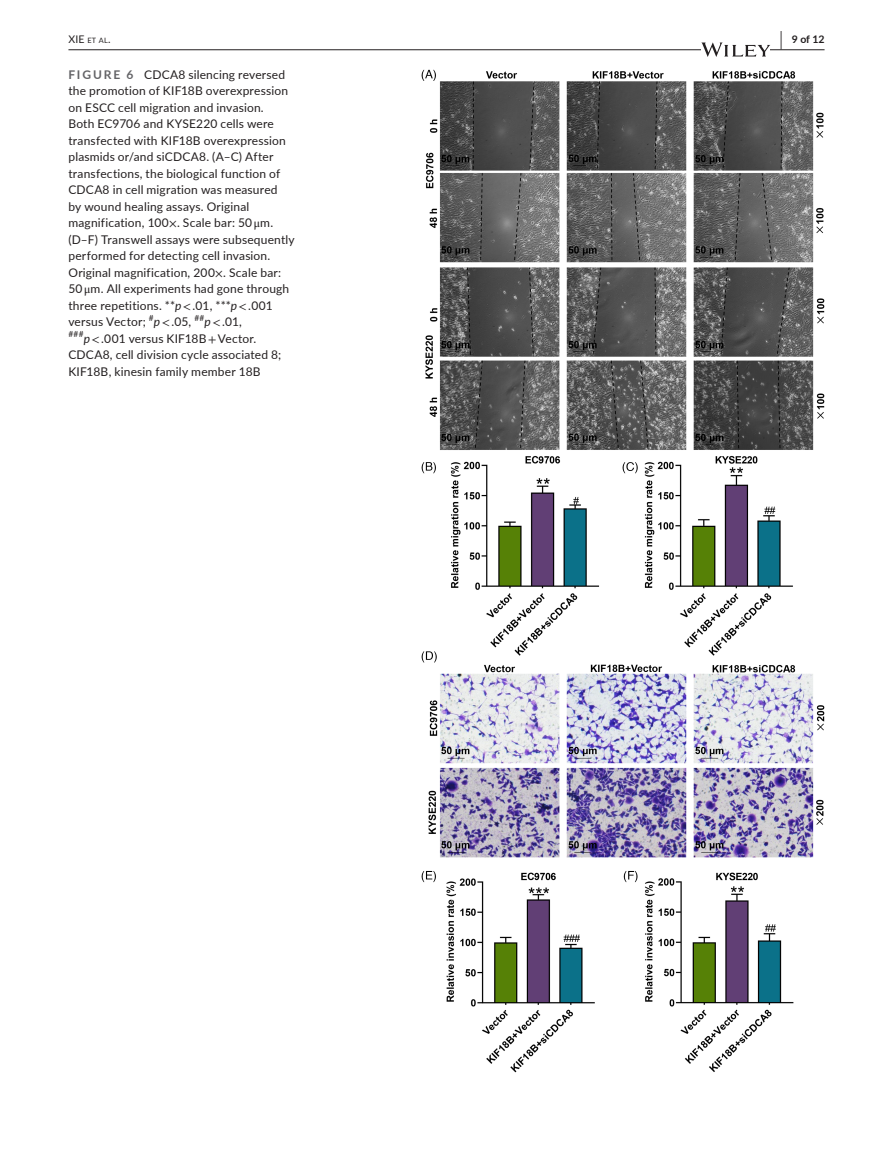
<style>
.page{position:relative;width:893px;height:1174px;background:#fff}
.page>*{position:absolute;margin:0;border:0;box-sizing:border-box;transform-origin:0 0}
.t1{font:12px/16.5px "Lato";letter-spacing:.015em;color:#231f20}
.t2{font:10.5px "Lato";color:#231f20}
.t3{font:700 10.5px "Lato";color:#231f20}
.t4{font:8.4px "Lato";color:#231f20}
.s1{font-size:7.35px}
.s2{font-size:19.5px}
.s3{font-weight:700;color:#636366}
.s4{font-family:"STIX"}
.s5{font-style:italic}
</style>
<div class="page">
<hr style="left:68px;top:49px;width:756px;height:1px;background:#231f20">
<svg style="left:701px;top:42px;width:69px;height:15px"></svg>
<img style="left:421px;top:69px;width:403px;height:1003px">
<p class="t2" style="left:68px;top:31px;width:44px">XIE <span class="s1">et al</span>.</p>
<p class="t3" style="left:780px;top:31px;width:46px"><span class="s2">|</span> 9 of 12</p>
<p class="t1" style="left:68px;top:66px;width:228px"><span class="s3">FIGURE 6</span> CDCA8 silencing reversed the promotion of KIF18B overexpression on ESCC cell migration and invasion.<br>Both EC9706 and KYSE220 cells were transfected with KIF18B overexpression plasmids or/and siCDCA8. (A–C) After transfections, the biological function of CDCA8 in cell migration was measured<br>by wound healing assays. Original magnification, 100<span class="s4">×</span>. Scale bar: 50 <span class="s4">μ</span>m. (D–F) Transwell assays were subsequently performed for detecting cell invasion.<br>Original magnification, 200<span class="s4">×</span>. Scale bar:<br>50 <span class="s4">μ</span>m. All experiments had gone through three repetitions. **<span class="s5">p</span><span class="s4">&lt;</span> .01, ***<span class="s5">p</span><span class="s4">&lt;</span> .001 versus Vector;</p>
<p class="t4" style="left:149px;top:312px;width:6px">#</p>
<p class="t1" style="left:154px;top:313px;width:39px"><span class="s5">p</span><span class="s4">&lt;</span> .05,</p>
<p class="t4" style="left:194px;top:312px;width:12px">##</p>
<p class="t1" style="left:205px;top:313px;width:39px"><span class="s5">p</span><span class="s4">&lt;</span> .01,</p>
<p class="t4" style="left:68px;top:328px;width:17px">###</p>
<p class="t1" style="left:68px;top:330px;width:214px;text-indent:15px"><span class="s5">p</span><span class="s4">&lt;</span> .001 versus KIF18B <span class="s4">+</span> Vector.<br>CDCA8, cell division cycle associated 8;<br>KIF18B, kinesin family member 18B</p>
</div>
